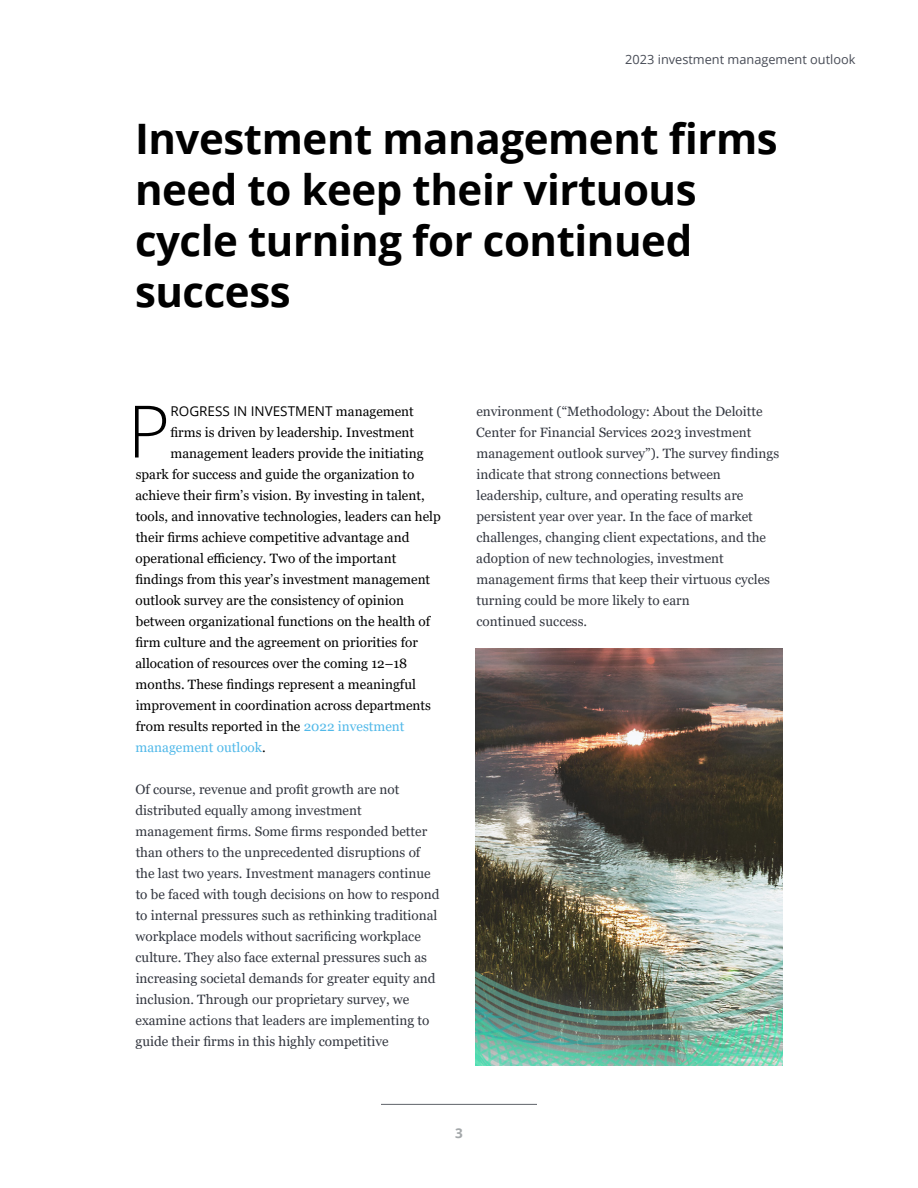
<style>
.page{position:relative;width:918px;height:1188px;background:#fff}
.page>*{position:absolute;margin:0;border:0;box-sizing:border-box;transform-origin:0 0}
.t1{font:300 72.3px "Open Sans";color:#000}
.t2{font:700 42px/51px "Open Sans";letter-spacing:-.01em;color:#000}
.t3{font:13.5px/21px "Georgia";color:#333740}
.t4{font:13.5px "Georgia";color:#000}
.t5{font:13.5px "Open Sans";color:#000}
.t6{font:13.5px "Georgia";color:#52b9e9}
.t7{font:700 13.5px "Open Sans";color:#a3a7a9}
.t8{font:12.75px "Open Sans";color:#474b55}
.s1{font-family:"Georgia"}
.s2{color:#52b9e9}
.s3{color:#000}
</style>
<div class="page">
<hr style="left:381px;top:1104px;width:156px;height:1px;background:#5f6369">
<img style="left:476px;top:648px;width:307px;height:418px">
<p class="t8" style="left:625px;top:50px;width:232px">2023 investment management outlook</p>
<h2 class="t2" style="left:135px;top:112px;width:644px">Investment management firms need to keep their virtuous cycle turning for continued success</h2>
<h1 class="t1" style="left:128px;top:382px;width:44px">P</h1>
<p class="t5" style="left:170px;top:401px;width:245px">ROGRESS IN INVESTMENT <span class="s1">management</span></p>
<p class="t4" style="left:170px;top:424px;width:245px">firms is driven by leadership. Investment</p>
<p class="t4" style="left:171px;top:445px;width:255px">management leaders provide the initiating</p>
<p class="t4" style="left:136px;top:466px;width:280px">spark for success and guide the organization to</p>
<p class="t4" style="left:135px;top:487px;width:291px">achieve their firm’s vision. By investing in talent,</p>
<p class="t4" style="left:136px;top:508px;width:307px">tools, and innovative technologies, leaders can help</p>
<p class="t4" style="left:136px;top:529px;width:275px">their firms achieve competitive advantage and</p>
<p class="t4" style="left:136px;top:550px;width:262px">operational efficiency. Two of the important</p>
<p class="t4" style="left:135px;top:571px;width:296px">findings from this year’s investment management</p>
<p class="t4" style="left:136px;top:592px;width:270px">outlook survey are the consistency of opinion</p>
<p class="t4" style="left:136px;top:613px;width:296px">between organizational functions on the health of</p>
<p class="t4" style="left:135px;top:634px;width:284px">firm culture and the agreement on priorities for</p>
<p class="t4" style="left:135px;top:655px;width:273px">allocation of resources over the coming 12–18</p>
<p class="t4" style="left:136px;top:676px;width:282px">months. These findings represent a meaningful</p>
<p class="t4" style="left:136px;top:697px;width:297px">improvement in coordination across departments</p>
<p class="t4" style="left:136px;top:718px;width:270px">from results reported in the <span class="s2">2022 investment</span></p>
<p class="t6" style="left:136px;top:739px;width:132px">management outlook<span class="s3">.</span></p>
<p class="t3" style="left:135px;top:779px;width:306px">Of course, revenue and profit growth are not distributed equally among investment management firms. Some firms responded better than others to the unprecedented disruptions of the last two years. Investment managers continue to be faced with tough decisions on how to respond to internal pressures such as rethinking traditional workplace models without sacrificing workplace culture. They also face external pressures such as increasing societal demands for greater equity and inclusion. Through our proprietary survey, we examine actions that leaders are implementing to guide their firms in this highly competitive</p>
<p class="t3" style="left:476px;top:401px;width:304px">environment (“Methodology: About the Deloitte Center for Financial Services 2023 investment management outlook survey”). The survey findings indicate that strong connections between leadership, culture, and operating results are persistent year over year. In the face of market challenges, changing client expectations, and the adoption of new technologies, investment management firms that keep their virtuous cycles turning could be more likely to earn<br>continued success.</p>
<p class="t7" style="left:455px;top:1123px;width:9px">3</p>
</div>
